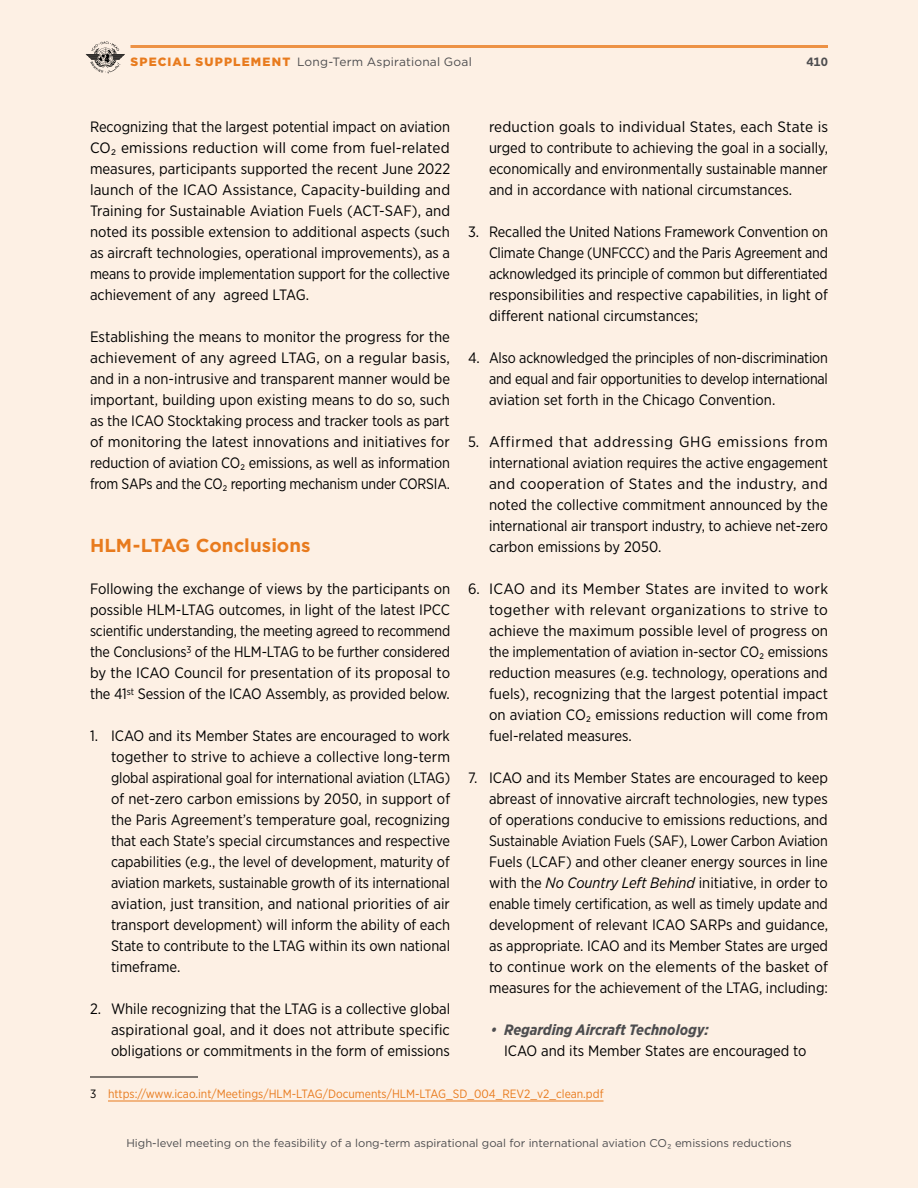
<style>
.page{position:relative;width:918px;height:1188px;background:#fdf0e4}
.page>*{position:absolute;margin:0;border:0;box-sizing:border-box;transform-origin:0 0}
.L1{font:700 18.75px "Gotham";letter-spacing:.005em;color:#e87b1e}
.Body{font:15px/21px "Gotham Narrow";color:#000;text-align:justify}
.Body-2{font:15px/21px "Gotham Narrow";color:#000;text-align:justify;scale:1.04 1}
.FN{font:12px "Gotham Narrow";color:#e87b1e}
.t1{font:12px "Gotham";letter-spacing:.015em;color:#4d4d4f}
.t2{font:700 12px "Gotham";color:#4d4d4f}
.t3{font:11.25px "Gotham";color:#4d4d4f}
.s1{font-weight:900;color:#e87b1e}
.s2{font-style:italic}
.s3{font-weight:700;font-style:italic;color:#4d4d4f}
.s4{color:#000}
</style>
<div class="page">
<svg style="left:86px;top:41px;width:39px;height:33px"></svg>
<hr style="left:130px;top:45px;width:698px;height:3px;background:#ed9245">
<hr style="left:90px;top:1077px;width:108px;height:1px;background:#000">
<hr style="left:108px;top:1101px;width:496px;height:1px;background:#e87b1e">
<p class="t1" style="left:130px;top:54px;width:343px"><span class="s1">SPECIAL SUPPLEMENT</span> Long-Term Aspirational Goal</p>
<p class="t2" style="left:806px;top:54px;width:23px">410</p>
<p class="Body" style="left:90px;top:116px;width:362px">Recognizing that the largest potential impact on aviation CO2 emissions reduction will come from fuel-related measures, participants supported the recent June 2022 launch of the ICAO Assistance, Capacity-building and Training for Sustainable Aviation Fuels (ACT-SAF), and noted its possible extension to additional aspects (such as aircraft technologies, operational improvements), as a means to provide implementation support for the collective achievement of any agreed LTAG.</p>
<p class="Body" style="left:90px;top:326px;width:362px">Establishing the means to monitor the progress for the achievement of any agreed LTAG, on a regular basis, and in a non-intrusive and transparent manner would be important, building upon existing means to do so, such as the ICAO Stocktaking process and tracker tools as part of monitoring the latest innovations and initiatives for reduction of aviation CO2 emissions, as well as information from SAPs and the CO2 reporting mechanism under CORSIA.</p>
<p class="Body-2" style="left:489px;top:116px;width:328px">reduction goals to individual States, each State is urged to contribute to achieving the goal in a socially, economically and environmentally sustainable manner and in accordance with national circumstances.</p>
<p class="Body" style="left:489px;top:221px;width:341px;text-indent:-21px">3. Recalled the United Nations Framework Convention on Climate Change (UNFCCC) and the Paris Agreement and acknowledged its principle of common but differentiated responsibilities and respective capabilities, in light of different national circumstances;</p>
<p class="Body" style="left:489px;top:347px;width:340px;text-indent:-21px">4. Also acknowledged the principles of non-discrimination and equal and fair opportunities to develop international aviation set forth in the Chicago Convention.</p>
<p class="Body" style="left:489px;top:431px;width:341px;text-indent:-21px">5. Affirmed that addressing GHG emissions from international aviation requires the active engagement and cooperation of States and the industry, and noted the collective commitment announced by the international air transport industry, to achieve net-zero carbon emissions by 2050.</p>
<p class="Body" style="left:489px;top:578px;width:341px;text-indent:-21px">6. ICAO and its Member States are invited to work together with relevant organizations to strive to achieve the maximum possible level of progress on the implementation of aviation in-sector CO2 emissions reduction measures (e.g. technology, operations and fuels), recognizing that the largest potential impact on aviation CO2 emissions reduction will come from fuel-related measures.</p>
<p class="Body" style="left:489px;top:767px;width:341px;text-indent:-21px">7. ICAO and its Member States are encouraged to keep abreast of innovative aircraft technologies, new types of operations conducive to emissions reductions, and Sustainable Aviation Fuels (SAF), Lower Carbon Aviation Fuels (LCAF) and other cleaner energy sources in line with the <span class="s2">No Country Left Behind</span> initiative, in order to enable timely certification, as well as timely update and development of relevant ICAO SARPs and guidance, as appropriate. ICAO and its Member States are urged to continue work on the elements of the basket of measures for the achievement of the LTAG, including:</p>
<p class="Body" style="left:504px;top:1019px;width:304px;text-indent:-14px"><span class="s3">• Regarding Aircraft Technology:<br></span>ICAO and its Member States are encouraged to</p>
<p class="L1" style="left:90px;top:533px;width:222px">HLM-LTAG Conclusions</p>
<p class="Body" style="left:90px;top:578px;width:362px">Following the exchange of views by the participants on possible HLM-LTAG outcomes, in light of the latest IPCC scientific understanding, the meeting agreed to recommend the Conclusions<sup>3</sup> of the HLM-LTAG to be further considered by the ICAO Council for presentation of its proposal to the 41<sup>st</sup> Session of the ICAO Assembly, as provided below.</p>
<p class="Body" style="left:111px;top:725px;width:341px;text-indent:-21px">1. ICAO and its Member States are encouraged to work together to strive to achieve a collective long-term global aspirational goal for international aviation (LTAG) of net-zero carbon emissions by 2050, in support of the Paris Agreement’s temperature goal, recognizing that each State’s special circumstances and respective capabilities (e.g., the level of development, maturity of aviation markets, sustainable growth of its international aviation, just transition, and national priorities of air transport development) will inform the ability of each State to contribute to the LTAG within its own national timeframe.</p>
<p class="Body" style="left:111px;top:998px;width:341px;text-indent:-21px">2. While recognizing that the LTAG is a collective global aspirational goal, and it does not attribute specific obligations or commitments in the form of emissions</p>
<p class="FN" style="left:90px;top:1086px;width:515px"><span class="s4">3</span> https://www.icao.int/Meetings/HLM-LTAG/Documents/HLM-LTAG_SD_004_REV2_v2_clean.pdf</p>
<p class="t3" style="left:126px;top:1136px;width:667px">High-level meeting on the feasibility of a long-term aspirational goal for international aviation CO₂ emissions reductions</p>
</div>
